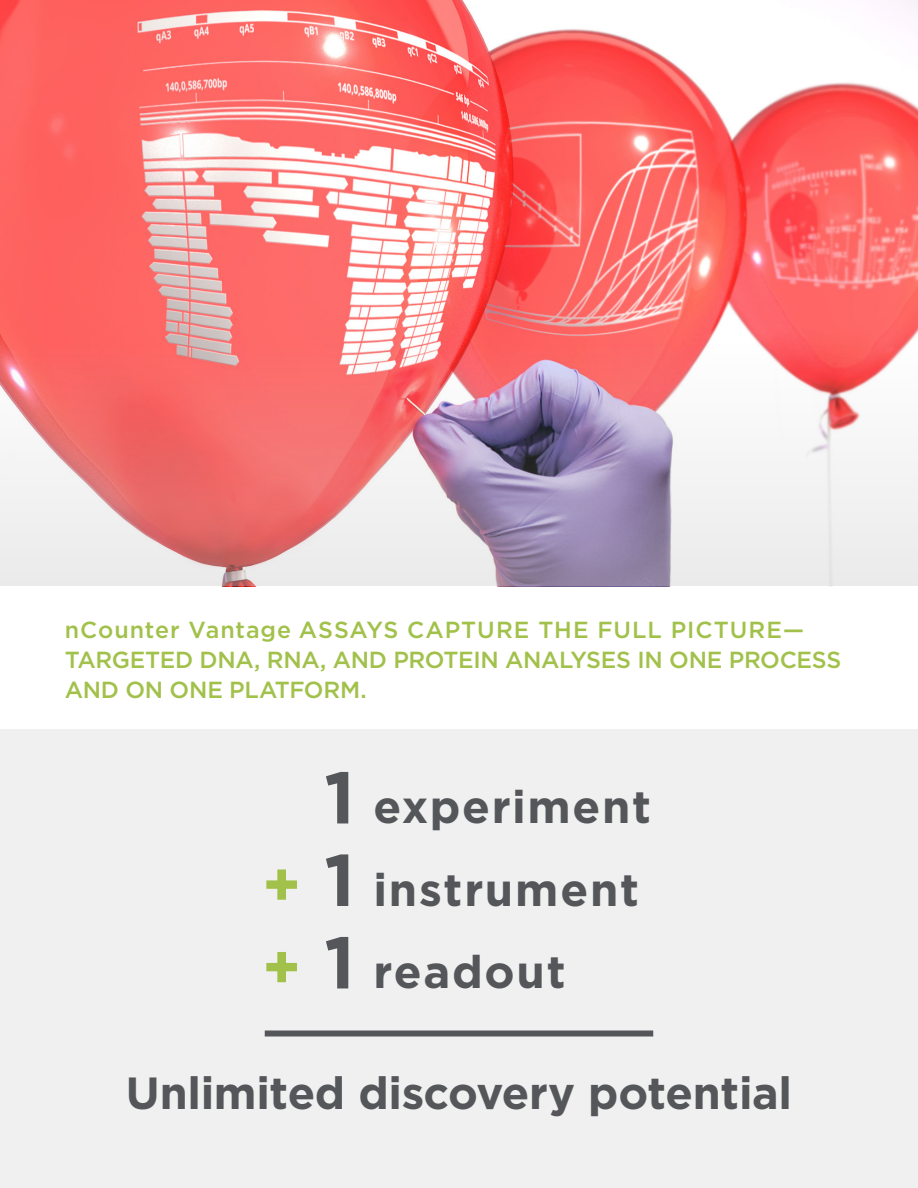
<style>
.page{position:relative;width:918px;height:1188px;background:#fff}
.page>*{position:absolute;margin:0;border:0;box-sizing:border-box;transform-origin:0 0}
.t1{font:700 45.6px/82.5px "Gotham";letter-spacing:.035em;color:#555659}
.t2{font:700 45px "Gotham";letter-spacing:-.01em;color:#555659}
.t3{font:500 23.25px/30px "Gotham";letter-spacing:-.005em;color:#a1c14a}
.s1{font-size:73.05px}
.s2{font-size:60.75px;color:#a1c14a}
</style>
<div class="page">
<div style="left:0;top:729px;width:918px;height:459px;background:#eff0ef"></div>
<div style="left:265px;top:1030px;width:388px;height:6px;background:#555659"></div>
<svg style="left:0;top:0;width:918px;height:586px"></svg>
<p class="t3" style="left:65px;top:615px;width:778px">nCounter Vantage ASSAYS CAPTURE THE FULL PICTURE—<br>TARGETED DNA, RNA, AND PROTEIN ANALYSES IN ONE PROCESS<br>AND ON ONE PLATFORM.</p>
<h1 class="t1" style="left:262px;top:766px;width:390px;text-indent:62px"><span class="s1">1</span> experiment <span class="s2">+</span> <span class="s1">1</span> instrument <span class="s2">+</span> <span class="s1">1</span> readout</h1>
<h2 class="t2" style="left:126px;top:1063px;width:668px">Unlimited discovery potential</h2>
</div>
